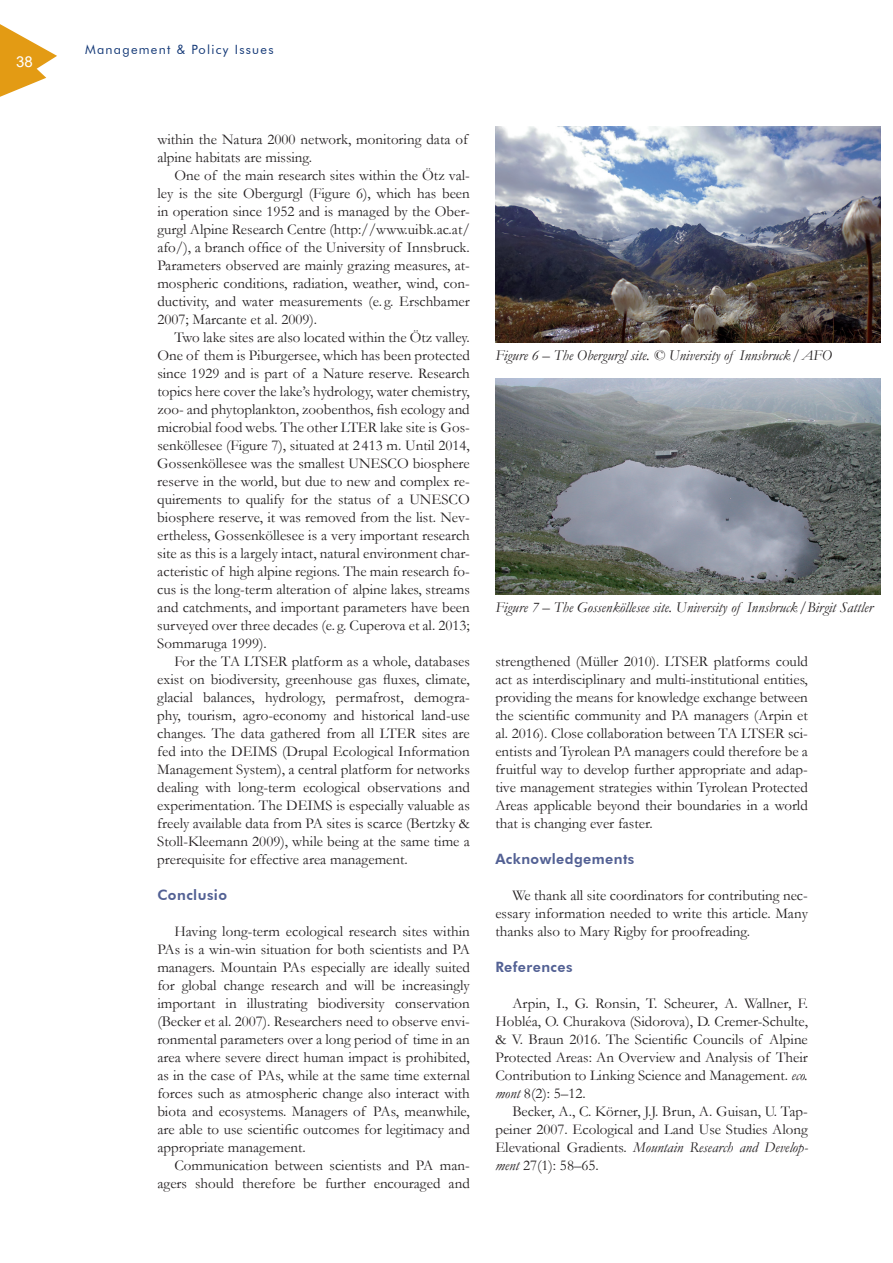
<style>
.page{position:relative;width:893px;height:1263px;background:#fff}
.page>*{position:absolute;margin:0;border:0;box-sizing:border-box;transform-origin:0 0}
.t1{font:15px/18px "Garamond";color:#231f20;text-align:justify}
.t2{font:italic 15px "Garamond";color:#231f20}
.t3{font:15px "Arial";color:#fff}
.t4{font:800 14.25px "Futura BT";letter-spacing:.03em;color:#536194}
.t5{font:12.75px "Futura BT";letter-spacing:.1em;color:#143977}
.s1{font-style:italic}
</style>
<div class="page">
<svg style="left:0;top:24px;width:57px;height:73px"></svg>
<img style="left:495px;top:126px;width:385px;height:216px">
<img style="left:495px;top:378px;width:385px;height:216px">
<p class="t3" style="left:16px;top:51px;width:18px">38</p>
<p class="t5" style="left:85px;top:42px;width:190px">Management &amp; Policy Issues</p>
<p class="t1" style="left:157px;top:130px;width:312px">within the Natura 2000 network, monitoring data of alpine habitats are missing.</p>
<p class="t1" style="left:157px;top:166px;width:314px;text-indent:17px">One of the main research sites within the Ötz val&shy;ley is the site Obergurgl (Figure 6), which has been in operation since 1952 and is managed by the Ober&shy;gurgl Alpine Research Centre (http://www.uibk.ac.at/ afo/), a branch office of the University of Innsbruck.<br>Parameters observed are mainly grazing measures, at&shy;mospheric conditions, radiation, weather, wind, con&shy;ductivity, and water measurements (e. g. Erschbamer 2007; Marcante et al. 2009).</p>
<p class="t1" style="left:157px;top:328px;width:314px;text-indent:17px">Two lake sites are also located within the Ötz valley.<br>One of them is Piburgersee, which has been protected since 1929 and is part of a Nature reserve. Research topics here cover the lake’s hydrology, water chemistry, zoo- and phytoplankton, zoobenthos, fish ecology and microbial food webs. The other LTER lake site is Gos&shy;senköllesee (Figure 7), situated at 2 413 m. Until 2014, Gossenköllesee was the smallest UNESCO biosphere reserve in the world, but due to new and complex re&shy;quirements to qualify for the status of a UNESCO biosphere reserve, it was removed from the list. Nev&shy;ertheless, Gossenköllesee is a very important research site as this is a largely intact, natural environment char&shy;acteristic of high alpine regions. The main research fo&shy;cus is the long-term alteration of alpine lakes, streams and catchments, and important parameters have been surveyed over three decades (e. g. Cuperova et al. 2013; Sommaruga 1999).</p>
<p class="t1" style="left:157px;top:652px;width:314px;text-indent:17px">For the TA LTSER platform as a whole, databases exist on biodiversity, greenhouse gas fluxes, climate, glacial balances, hydrology, permafrost, demogra&shy;phy, tourism, agro-economy and historical land-use changes. The data gathered from all LTER sites are fed into the DEIMS (Drupal Ecological Information Management System), a central platform for networks dealing with long-term ecological observations and experimentation. The DEIMS is especially valuable as freely available data from PA sites is scarce (Bertzky &amp; Stoll-Kleemann 2009), while being at the same time a prerequisite for effective area management.</p>
<p class="t4" style="left:157px;top:886px;width:71px">Conclusio</p>
<p class="t1" style="left:157px;top:922px;width:314px;text-indent:17px">Having long-term ecological research sites within PAs is a win-win situation for both scientists and PA managers. Mountain PAs especially are ideally suited for global change research and will be increasingly important in illustrating biodiversity conservation (Becker et al. 2007). Researchers need to observe envi&shy;ronmental parameters over a long period of time in an area where severe direct human impact is prohibited, as in the case of PAs, while at the same time external forces such as atmospheric change also interact with biota and ecosystems. Managers of PAs, meanwhile, are able to use scientific outcomes for legitimacy and appropriate management.</p>
<p class="t1" style="left:157px;top:1156px;width:314px;text-align:right">Communication between scientists and PA man&shy;agers should therefore be further encouraged and</p>
<p class="t2" style="left:495px;top:345px;width:338px">Figure 6 – The Obergurgl site. © University of Innsbruck/AFO</p>
<p class="t2" style="left:495px;top:597px;width:379px">Figure 7 – The Gossenköllesee site. University of Innsbruck/Birgit Sattler</p>
<p class="t1" style="left:495px;top:652px;width:314px">strengthened (Müller 2010). LTSER platforms could act as interdisciplinary and multi-institutional entities, providing the means for knowledge exchange between the scientific community and PA managers (Arpin et al. 2016). Close collaboration between TA LTSER sci&shy;entists and Tyrolean PA managers could therefore be a fruitful way to develop further appropriate and adap&shy;tive management strategies within Tyrolean Protected Areas applicable beyond their boundaries in a world that is changing ever faster.</p>
<p class="t4" style="left:495px;top:850px;width:141px">Acknowledgements</p>
<p class="t1" style="left:495px;top:886px;width:314px;text-indent:17px">We thank all site coordinators for contributing nec&shy;essary information needed to write this article. Many thanks also to Mary Rigby for proofreading.</p>
<p class="t4" style="left:495px;top:958px;width:79px">References</p>
<p class="t1" style="left:495px;top:994px;width:314px;text-indent:17px">Arpin, I., G. Ronsin, T. Scheurer, A. Wallner, F.<br>Hobléa, O. Churakova (Sidorova), D. Cremer-Schulte, &amp; V. Braun 2016. The Scientific Councils of Alpine Protected Areas: An Overview and Analysis of Their Contribution to Linking Science and Management. <span class="s1">eco. mont</span> 8(2): 5–12.</p>
<p class="t1" style="left:495px;top:1102px;width:314px;text-indent:17px">Becker, A., C. Körner, J.J. Brun, A. Guisan, U. Tap&shy;peiner 2007. Ecological and Land Use Studies Along Elevational Gradients. <span class="s1">Mountain Research and Develop&shy;ment</span> 27(1): 58–65.</p>
</div>
